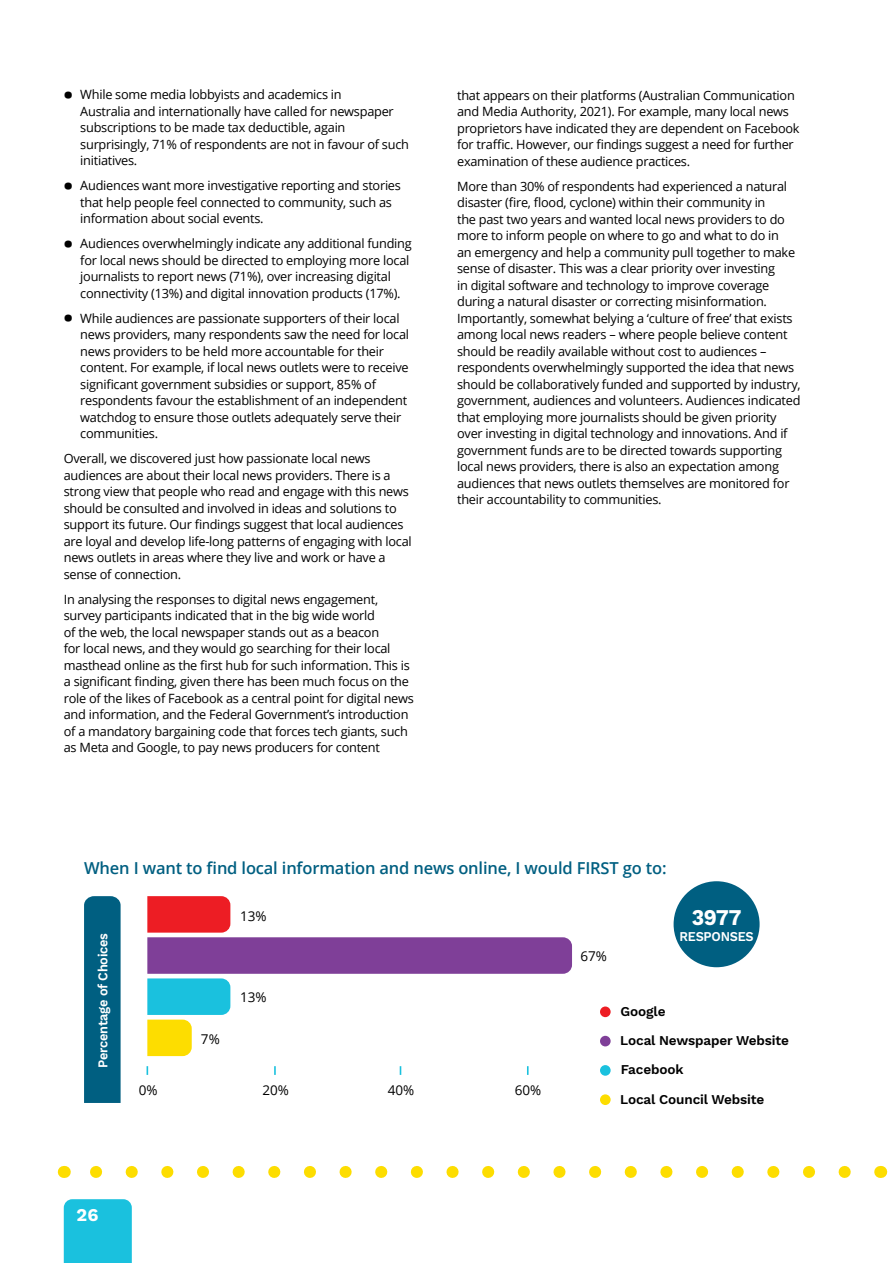
<style>
.page{position:relative;width:893px;height:1263px;background:#fff}
.page>*{position:absolute;margin:0;border:0;box-sizing:border-box;transform-origin:0 0}
.t1{font:700 22.5px "Work Sans";color:#fff;scale:.94 1}
.t2{font:700 18px "Work Sans";color:#fff}
.t3{font:600 16.5px "Open Sans";letter-spacing:-.01em;color:#005f81}
.t4{font:600 13.5px/29.2px "Work Sans";letter-spacing:-.01em;color:#000}
.t5{font:600 13.5px "Work Sans";letter-spacing:-.02em;color:#fff;scale:.94 1}
.t6{font:13.5px "Open Sans";color:#000}
.t7{font:12.75px/16.5px "Open Sans";letter-spacing:-.02em;color:#000}
.s1{font-family:"Work Sans";font-weight:900;font-size:21px}
</style>
<div class="page">
<div style="left:64px;top:1199px;width:68px;height:64px;background:#1ac1de"></div>
<svg style="left:90px;top:1166px;width:755px;height:12px"></svg>
<svg style="left:880px;top:1166px;width:1px;height:12px"></svg>
<svg style="left:64px;top:1166px;width:1px;height:12px"></svg>
<svg style="left:147px;top:896px;width:425px;height:160px"></svg>
<div style="left:84px;top:896px;width:37px;height:207px;background:#005f81"></div>
<svg style="left:274px;top:1066px;width:2px;height:9px"></svg>
<svg style="left:527px;top:1066px;width:2px;height:9px"></svg>
<div style="left:600px;top:1006px;width:11px;height:11px;background:#ed1d24;border-radius:50%"></div>
<div style="left:600px;top:1036px;width:11px;height:10px;background:#7f3f98;border-radius:50%"></div>
<div style="left:600px;top:1065px;width:11px;height:11px;background:#1ac1de;border-radius:50%"></div>
<div style="left:600px;top:1094px;width:11px;height:11px;background:#fddd00;border-radius:50%"></div>
<div style="left:674px;top:881px;width:86px;height:86px;background:#005f81;border-radius:50%"></div>
<p class="t7" style="left:80px;top:86px;width:330px;text-indent:-16px"><span class="s1">•</span> While some media lobbyists and academics in<br>Australia and internationally have called for newspaper subscriptions to be made tax deductible, again surprisingly, 71% of respondents are not in favour of such initiatives.</p>
<p class="t7" style="left:80px;top:177px;width:322px;text-indent:-16px"><span class="s1">•</span> Audiences want more investigative reporting and stories that help people feel connected to community, such as information about social events.</p>
<p class="t7" style="left:80px;top:235px;width:333px;text-indent:-16px"><span class="s1">•</span> Audiences overwhelmingly indicate any additional funding for local news should be directed to employing more local journalists to report news (71%), over increasing digital connectivity (13%) and digital innovation products (17%).</p>
<p class="t7" style="left:80px;top:310px;width:330px;text-indent:-16px"><span class="s1">•</span> While audiences are passionate supporters of their local news providers, many respondents saw the need for local news providers to be held more accountable for their content. For example, if local news outlets were to receive significant government subsidies or support, 85% of respondents favour the establishment of an independent watchdog to ensure those outlets adequately serve their communities.</p>
<p class="t7" style="left:64px;top:450px;width:349px">Overall, we discovered just how passionate local news audiences are about their local news providers. There is a strong view that people who read and engage with this news should be consulted and involved in ideas and solutions to support its future. Our findings suggest that local audiences are loyal and develop life-long patterns of engaging with local news outlets in areas where they live and work or have a sense of connection.</p>
<p class="t7" style="left:64px;top:591px;width:352px">In analysing the responses to digital news engagement, survey participants indicated that in the big wide world<br>of the web, the local newspaper stands out as a beacon<br>for local news, and they would go searching for their local masthead online as the first hub for such information. This is a significant finding, given there has been much focus on the role of the likes of Facebook as a central point for digital news and information, and the Federal Government’s introduction of a mandatory bargaining code that forces tech giants, such as Meta and Google, to pay news producers for content</p>
<p class="t7" style="left:457px;top:87px;width:344px">that appears on their platforms (Australian Communication and Media Authority, 2021). For example, many local news proprietors have indicated they are dependent on Facebook for traffic. However, our findings suggest a need for further examination of these audience practices.</p>
<p class="t7" style="left:457px;top:178px;width:345px">More than 30% of respondents had experienced a natural disaster (fire, flood, cyclone) within their community in<br>the past two years and wanted local news providers to do more to inform people on where to go and what to do in<br>an emergency and help a community pull together to make sense of disaster. This was a clear priority over investing<br>in digital software and technology to improve coverage during a natural disaster or correcting misinformation.<br>Importantly, somewhat belying a ‘culture of free’ that exists among local news readers – where people believe content should be readily available without cost to audiences – respondents overwhelmingly supported the idea that news should be collaboratively funded and supported by industry, government, audiences and volunteers. Audiences indicated that employing more journalists should be given priority over investing in digital technology and innovations. And if government funds are to be directed towards supporting local news providers, there is also an expectation among audiences that news outlets themselves are monitored for their accountability to communities.</p>
<p class="t3" style="left:84px;top:856px;width:584px">When I want to find local information and news online, I would FIRST go to:</p>
<p class="t5" style="left:95px;top:1067px;width:145px;rotate:-90deg">Percentage of Choices</p>
<p class="t6" style="left:240px;top:906px;width:28px">13%</p>
<p class="t6" style="left:201px;top:1029px;width:20px">7%</p>
<p class="t6" style="left:240px;top:988px;width:28px">13%</p>
<p class="t6" style="left:139px;top:1081px;width:20px">0%</p>
<p class="t6" style="left:262px;top:1081px;width:28px">20%</p>
<p class="t6" style="left:388px;top:1081px;width:28px">40%</p>
<p class="t6" style="left:515px;top:1081px;width:28px">60%</p>
<p class="t6" style="left:580px;top:947px;width:28px">67%</p>
<h1 class="t1" style="left:692px;top:904px;width:54px">3977</h1>
<p class="t5" style="left:679px;top:928px;width:80px">RESPONSES</p>
<p class="t4" style="left:620px;top:997px;width:170px">Google<br>Local Newspaper Website<br>Facebook<br>Local Council Website</p>
<h2 class="t2" style="left:77px;top:1204px;width:23px">26</h2>
</div>
